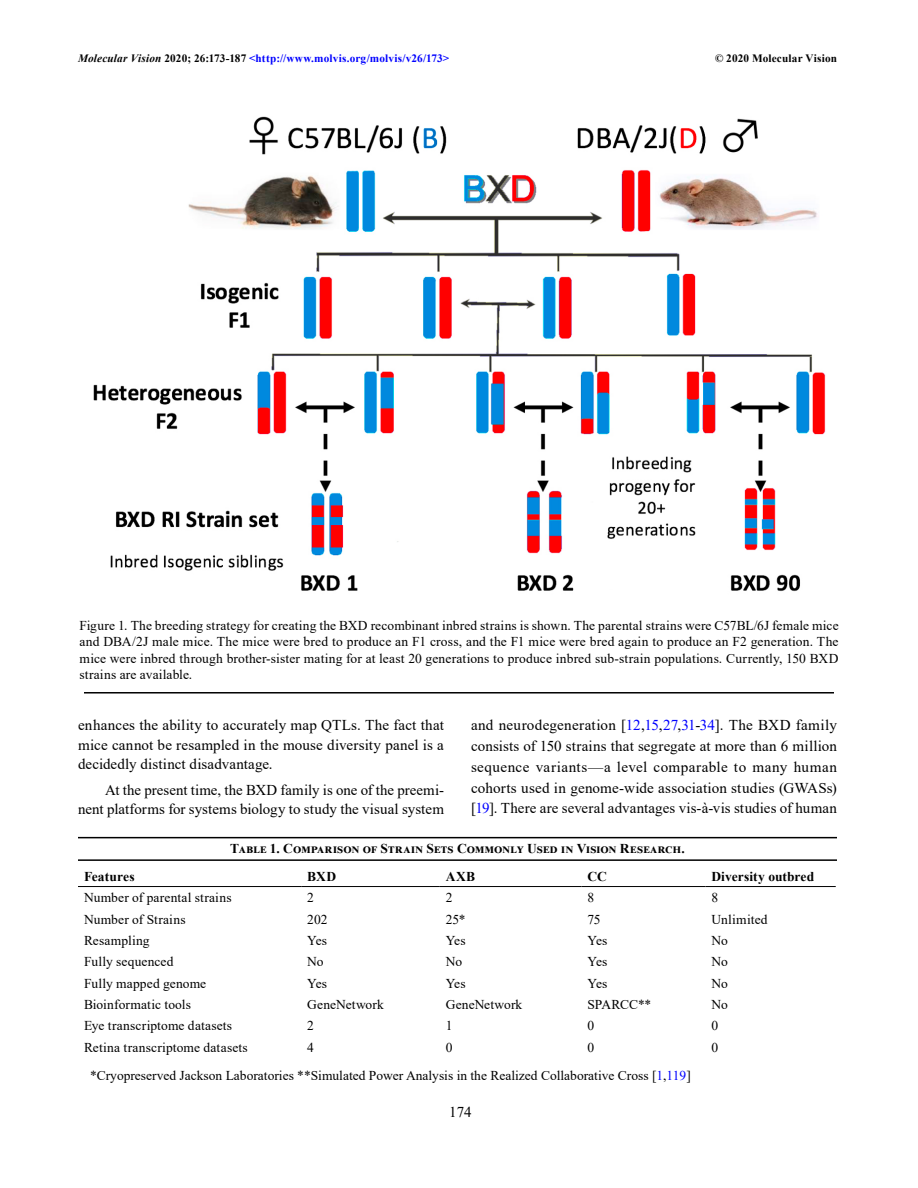
<style>
.page{position:relative;width:918px;height:1188px;background:#fff}
.page>*{position:absolute;margin:0;border:0;box-sizing:border-box;transform-origin:0 0}
.Para_Ind{font:15px/20.9px "Times New Roman";letter-spacing:.005em;color:#000;text-align:justify}
.Folio{font:15px "Times New Roman";color:#000}
.Fig_Caption{font:13.5px/16.5px "Times New Roman";letter-spacing:.01em;color:#000;text-align:justify}
.Tbl_Body{font:13.5px "Times New Roman";letter-spacing:.01em;color:#000}
.fn1_no_indent{font:13.5px "Times New Roman";color:#000}
.Tbl_Title{font:700 13.5px "Times New Roman";letter-spacing:.06em;color:#000}
.Tbl_Col_Hd{font:700 13.5px "Times New Roman";letter-spacing:.005em;color:#000}
.Header_Align_Left{font:700 11.25px "Times New Roman";letter-spacing:.015em;color:#00f}
.Header_Align_Right{font:700 11.25px "Times New Roman";letter-spacing:.015em;color:#000}
.s1{font-style:italic;color:#000}
.s2{color:#000}
.s3{color:#00f}
</style>
<div class="page">
<img style="left:93px;top:116px;width:733px;height:476px">
<hr style="left:84px;top:692px;width:750px;height:2px;background:#000">
<hr style="left:78px;top:837px;width:759px;height:1px;background:#000">
<hr style="left:78px;top:859px;width:759px;height:2px;background:#000">
<hr style="left:78px;top:886px;width:223px;height:1px;background:#000">
<hr style="left:301px;top:886px;width:139px;height:1px;background:#000">
<hr style="left:440px;top:886px;width:142px;height:1px;background:#000">
<hr style="left:582px;top:886px;width:123px;height:1px;background:#000">
<hr style="left:705px;top:886px;width:131px;height:1px;background:#000">
<p class="Header_Align_Left" style="left:78px;top:50px;width:373px"><span class="s1">Molecular Vision</span> <span class="s2">2020; 26:173-187</span> &lt;http://www.molvis.org/molvis/v26/173&gt;</p>
<p class="Header_Align_Right" style="left:715px;top:50px;width:123px">© 2020 Molecular Vision</p>
<p class="Fig_Caption" style="left:79px;top:617px;width:761px">Figure 1. The breeding strategy for creating the BXD recombinant inbred strains is shown. The parental strains were C57BL/6J female mice and DBA/2J male mice. The mice were bred to produce an F1 cross, and the F1 mice were bred again to produce an F2 generation. The mice were inbred through brother-sister mating for at least 20 generations to produce inbred sub-strain populations. Currently, 150 BXD strains are available.</p>
<p class="Para_Ind" style="left:78px;top:715px;width:368px;line-height:19.5px">enhances the ability to accurately map QTLs. The fact that mice cannot be resampled in the mouse diversity panel is a decidedly distinct disadvantage.</p>
<p class="Para_Ind" style="left:78px;top:779px;width:368px;line-height:19.5px;text-align:right">At the present time, the BXD family is one of the preemi&shy;nent platforms for systems biology to study the visual system</p>
<p class="Para_Ind" style="left:471px;top:714px;width:368px">and neurodegeneration [<span class="s3">12</span>,<span class="s3">15</span>,<span class="s3">27</span>,<span class="s3">31</span>-<span class="s3">34</span>]. The BXD family consists of 150 strains that segregate at more than 6 million sequence variants—a level comparable to many human cohorts used in genome-wide association studies (GWASs) [<span class="s3">19</span>]. There are several advantages vis-à-vis studies of human</p>
<p class="Tbl_Title" style="left:230px;top:839px;width:456px">Table 1. Comparison of Strain Sets Commonly Used in Vision Research.</p>
<p class="Tbl_Col_Hd" style="left:84px;top:866px;width:52px">Features</p>
<p class="Tbl_Col_Hd" style="left:307px;top:866px;width:30px">BXD</p>
<p class="Tbl_Col_Hd" style="left:446px;top:866px;width:31px">AXB</p>
<p class="Tbl_Col_Hd" style="left:588px;top:866px;width:21px">CC</p>
<p class="Tbl_Col_Hd" style="left:711px;top:866px;width:104px">Diversity outbred</p>
<p class="Tbl_Body" style="left:84px;top:888px;width:149px">Number of parental strains</p>
<p class="Tbl_Body" style="left:307px;top:888px;width:8px">2</p>
<p class="Tbl_Body" style="left:446px;top:888px;width:8px">2</p>
<p class="Tbl_Body" style="left:588px;top:888px;width:8px">8</p>
<p class="Tbl_Body" style="left:711px;top:888px;width:8px">8</p>
<p class="Tbl_Body" style="left:84px;top:910px;width:103px">Number of Strains</p>
<p class="Tbl_Body" style="left:307px;top:910px;width:22px">202</p>
<p class="Tbl_Body" style="left:446px;top:910px;width:21px">25*</p>
<p class="Tbl_Body" style="left:588px;top:910px;width:14px">75</p>
<p class="Tbl_Body" style="left:711px;top:910px;width:58px">Unlimited</p>
<p class="Tbl_Body" style="left:84px;top:931px;width:67px">Resampling</p>
<p class="Tbl_Body" style="left:307px;top:931px;width:21px">Yes</p>
<p class="Tbl_Body" style="left:446px;top:931px;width:21px">Yes</p>
<p class="Tbl_Body" style="left:588px;top:931px;width:21px">Yes</p>
<p class="Tbl_Body" style="left:711px;top:931px;width:18px">No</p>
<p class="Tbl_Body" style="left:84px;top:952px;width:91px">Fully sequenced</p>
<p class="Tbl_Body" style="left:307px;top:952px;width:18px">No</p>
<p class="Tbl_Body" style="left:446px;top:952px;width:18px">No</p>
<p class="Tbl_Body" style="left:588px;top:952px;width:21px">Yes</p>
<p class="Tbl_Body" style="left:711px;top:952px;width:18px">No</p>
<p class="Tbl_Body" style="left:84px;top:974px;width:124px">Fully mapped genome</p>
<p class="Tbl_Body" style="left:307px;top:974px;width:21px">Yes</p>
<p class="Tbl_Body" style="left:446px;top:974px;width:21px">Yes</p>
<p class="Tbl_Body" style="left:588px;top:974px;width:21px">Yes</p>
<p class="Tbl_Body" style="left:711px;top:974px;width:18px">No</p>
<p class="Tbl_Body" style="left:84px;top:995px;width:109px">Bioinformatic tools</p>
<p class="Tbl_Body" style="left:307px;top:995px;width:78px">GeneNetwork</p>
<p class="Tbl_Body" style="left:446px;top:995px;width:78px">GeneNetwork</p>
<p class="Tbl_Body" style="left:588px;top:995px;width:65px">SPARCC**</p>
<p class="Tbl_Body" style="left:711px;top:995px;width:18px">No</p>
<p class="Tbl_Body" style="left:84px;top:1016px;width:150px">Eye transcriptome datasets</p>
<p class="Tbl_Body" style="left:307px;top:1016px;width:8px">2</p>
<p class="Tbl_Body" style="left:446px;top:1016px;width:8px">1</p>
<p class="Tbl_Body" style="left:588px;top:1016px;width:8px">0</p>
<p class="Tbl_Body" style="left:711px;top:1016px;width:8px">0</p>
<p class="Tbl_Body" style="left:84px;top:1038px;width:165px">Retina transcriptome datasets</p>
<p class="Tbl_Body" style="left:307px;top:1038px;width:8px">4</p>
<p class="Tbl_Body" style="left:446px;top:1038px;width:8px">0</p>
<p class="Tbl_Body" style="left:588px;top:1038px;width:8px">0</p>
<p class="Tbl_Body" style="left:711px;top:1038px;width:8px">0</p>
<p class="fn1_no_indent" style="left:90px;top:1066px;width:602px">*Cryopreserved Jackson Laboratories **Simulated Power Analysis in the Realized Collaborative Cross [<span class="s3">1</span>,<span class="s3">119</span>]</p>
<p class="Folio" style="left:449px;top:1102px;width:24px">174</p>
</div>
